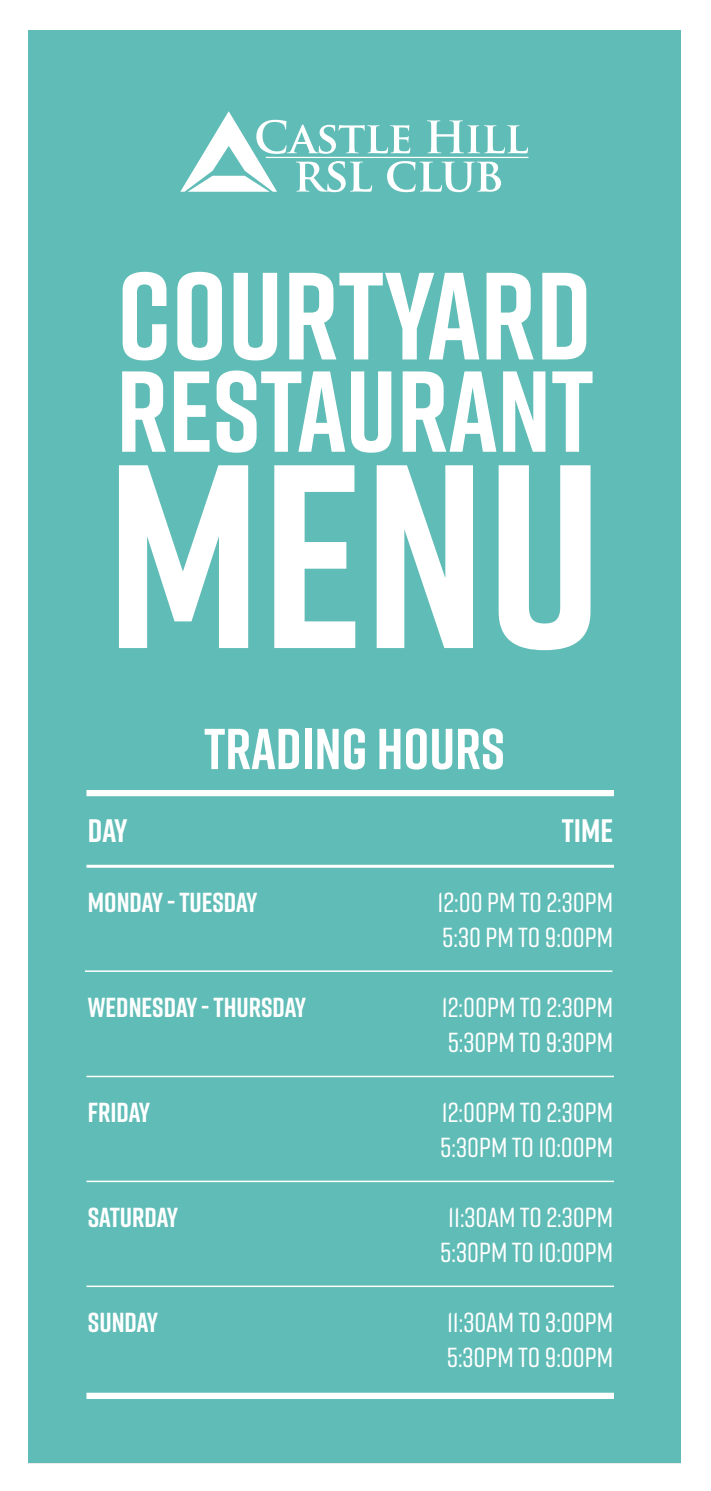
<style>
.page{position:relative;width:711px;height:1491px;background:#fff}
.page>*{position:absolute;margin:0;border:0;box-sizing:border-box;transform-origin:0 0}
.t1{font:700 261px "Rift";color:#fff}
.t2{font:700 123.75px "Rift";color:#fff}
.t3{font:700 114.75px "Rift";color:#fff}
.t4{font:700 57.5px "Rift";color:#fff}
.t5{font:700 32.5px "Rift";color:#fff}
.t6{font:500 27.5px/35px "Rift";color:#fff}
.t7{font:700 27.5px "Rift";color:#fff}
</style>
<div class="page">
<div style="left:28px;top:31px;width:652px;height:1431px;background:#60bcb6"></div>
<svg style="left:180px;top:111px;width:348px;height:81px"></svg>
<hr style="left:86px;top:864px;width:528px;height:3px;background:#fff">
<div style="left:86px;top:790px;width:528px;height:6px;background:#fff"></div>
<hr style="left:85px;top:970px;width:527px;height:2px;background:#fff">
<hr style="left:86px;top:1075px;width:528px;height:2px;background:#fff">
<hr style="left:86px;top:1180px;width:528px;height:2px;background:#fff">
<hr style="left:86px;top:1285px;width:528px;height:2px;background:#fff">
<div style="left:86px;top:1392px;width:528px;height:6px;background:#fff"></div>
<h2 class="t2" style="left:117px;top:227px;width:476px">COURTYARD</h2>
<h3 class="t3" style="left:116px;top:329px;width:479px">RESTAURANT</h3>
<h1 class="t1" style="left:106px;top:370px;width:498px">MENU</h1>
<h3 class="t4" style="left:204px;top:707px;width:302px">TRADING HOURS</h3>
<p class="t5" style="left:88px;top:807px;width:41px">DAY</p>
<p class="t5" style="left:561px;top:807px;width:53px">TIME</p>
<p class="t7" style="left:88px;top:882px;width:171px">MONDAY - TUESDAY</p>
<p class="t6" style="left:437px;top:883px;width:177px">12:00 PM TO 2:30PM<br>5:30 PM TO 9:00PM</p>
<p class="t7" style="left:88px;top:987px;width:220px">WEDNESDAY - THURSDAY</p>
<p class="t6" style="left:442px;top:988px;width:173px">12:00PM TO 2:30PM<br>5:30PM TO 9:30PM</p>
<p class="t7" style="left:88px;top:1092px;width:64px">FRIDAY</p>
<p class="t6" style="left:440px;top:1093px;width:174px">12:00PM TO 2:30PM<br>5:30PM TO 10:00PM</p>
<p class="t7" style="left:88px;top:1197px;width:92px">SATURDAY</p>
<p class="t6" style="left:440px;top:1198px;width:174px">11:30AM TO 2:30PM<br>5:30PM TO 10:00PM</p>
<p class="t7" style="left:88px;top:1302px;width:72px">SUNDAY</p>
<p class="t6" style="left:446px;top:1303px;width:168px">11:30AM TO 3:00PM<br>5:30PM TO 9:00PM</p>
</div>
